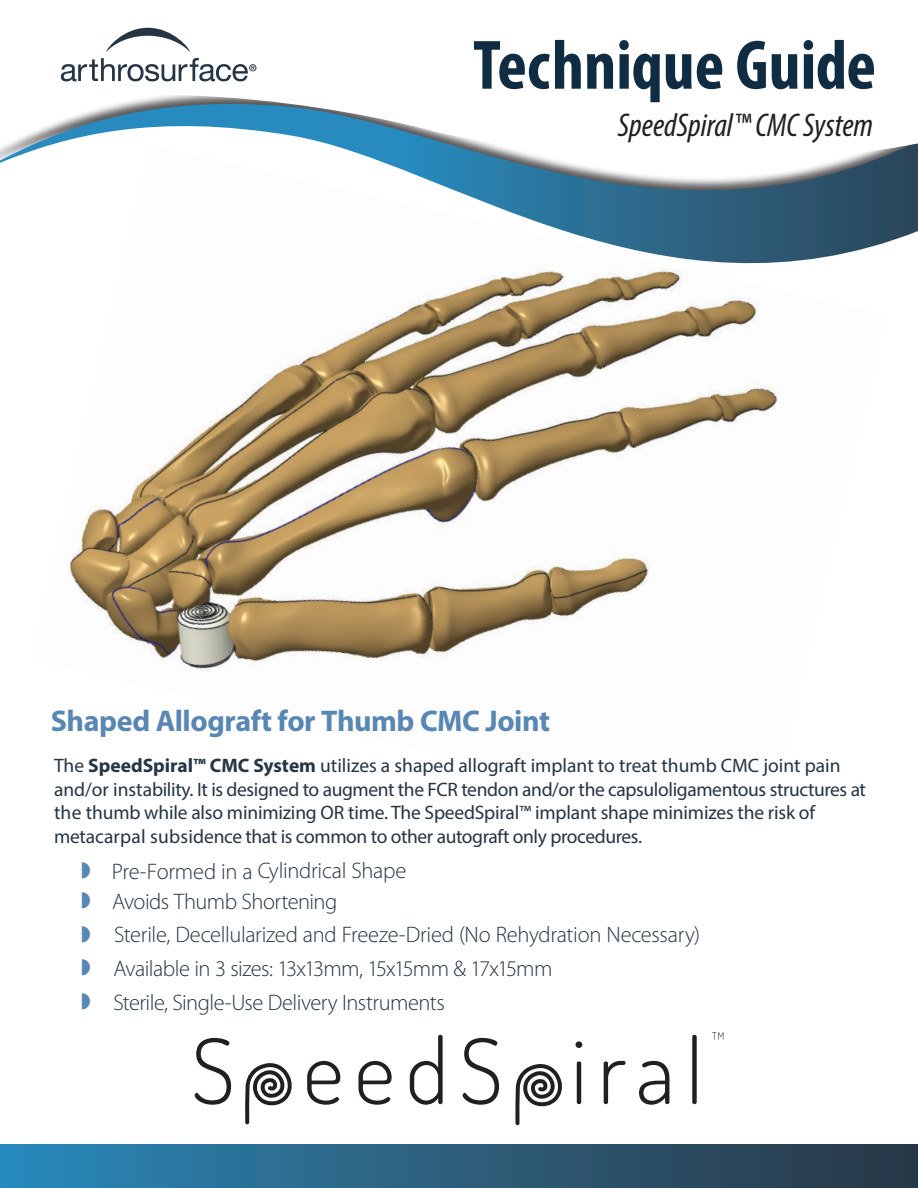
<style>
.page{position:relative;width:918px;height:1188px;background:#fff}
.page>*{position:absolute;margin:0;border:0;box-sizing:border-box;transform-origin:0 0}
.t1{font:700 condensed 70.5px "Myriad Pro";color:#102c42}
.Body_IFU{font:italic condensed 33px "Myriad Pro";color:#231f20}
.head_2{font:700 30px "Myriad Pro";letter-spacing:-.015em;color:#5887b3}
.t2{font:300 22.5px "Myriad Pro";letter-spacing:-.025em;color:#253444}
.t3{font:300 22.5px "Myriad Pro";letter-spacing:-.01em;color:#253544}
.t4{font:19.5px/23.4px "Myriad Pro";letter-spacing:-.01em;color:#253544}
.s1{font-weight:700}
.s2{color:#5887b3}
</style>
<div class="page">
<img style="left:68px;top:333px;width:710px;height:338px">
<svg style="left:361px;top:195px;width:557px;height:138px"></svg>
<div style="left:0;top:1144px;width:918px;height:44px;background:linear-gradient(to right,#2b88b8,#2b3642)"></div>
<svg style="left:0;top:27px;width:918px;height:168px"></svg>
<svg style="left:106px;top:28px;width:84px;height:24px"></svg>
<svg style="left:61px;top:58px;width:195px;height:23px"></svg>
<svg style="left:195px;top:1038px;width:36px;height:67px"></svg>
<svg style="left:307px;top:1061px;width:33px;height:44px"></svg>
<svg style="left:359px;top:1061px;width:33px;height:44px"></svg>
<svg style="left:410px;top:1035px;width:33px;height:70px"></svg>
<svg style="left:463px;top:1038px;width:36px;height:67px"></svg>
<svg style="left:576px;top:1041px;width:6px;height:63px"></svg>
<svg style="left:604px;top:1061px;width:22px;height:43px"></svg>
<svg style="left:639px;top:1061px;width:30px;height:44px"></svg>
<div style="left:692px;top:1035px;width:5px;height:69px;background:#231f20;border-radius:2px"></div>
<svg style="left:245px;top:1063px;width:47px;height:61px"></svg>
<svg style="left:515px;top:1064px;width:47px;height:61px"></svg>
<svg style="left:712px;top:1032px;width:11px;height:8px"></svg>
<p class="t1" style="left:473px;top:21px;width:404px">Technique Guide</p>
<p class="Body_IFU" style="left:618px;top:105px;width:257px">SpeedSpiral™ CMC System</p>
<p class="head_2" style="left:51px;top:701px;width:501px">Shaped Allograft for Thumb CMC Joint</p>
<p class="t4" style="left:54px;top:754px;width:788px">The <span class="s1">SpeedSpiral™ CMC System</span> utilizes a shaped allograft implant to treat thumb CMC joint pain</p>
<p class="t4" style="left:54px;top:777px;width:814px">and/or instability. It is designed to augment the FCR tendon and/or the capsuloligamentous structures at the thumb while also minimizing OR time. The SpeedSpiral™ implant shape minimizes the risk of</p>
<p class="t4" style="left:54px;top:824px;width:590px">metacarpal subsidence that is common to other autograft only procedures.</p>
<p class="t2" style="left:81px;top:857px;width:327px"><span class="s2">◗</span> Pre-Formed in a Cylindrical Shape</p>
<p class="t2" style="left:81px;top:888px;width:258px"><span class="s2">◗</span> Avoids Thumb Shortening</p>
<p class="t3" style="left:81px;top:921px;width:621px"><span class="s2">◗</span> Sterile, Decellularized and Freeze-Dried (No Rehydration Necessary)</p>
<p class="t2" style="left:81px;top:955px;width:473px"><span class="s2">◗</span> Available in 3 sizes: 13x13mm, 15x15mm &amp; 17x15mm</p>
<p class="t2" style="left:81px;top:989px;width:365px"><span class="s2">◗</span> Sterile, Single-Use Delivery Instruments</p>
</div>
